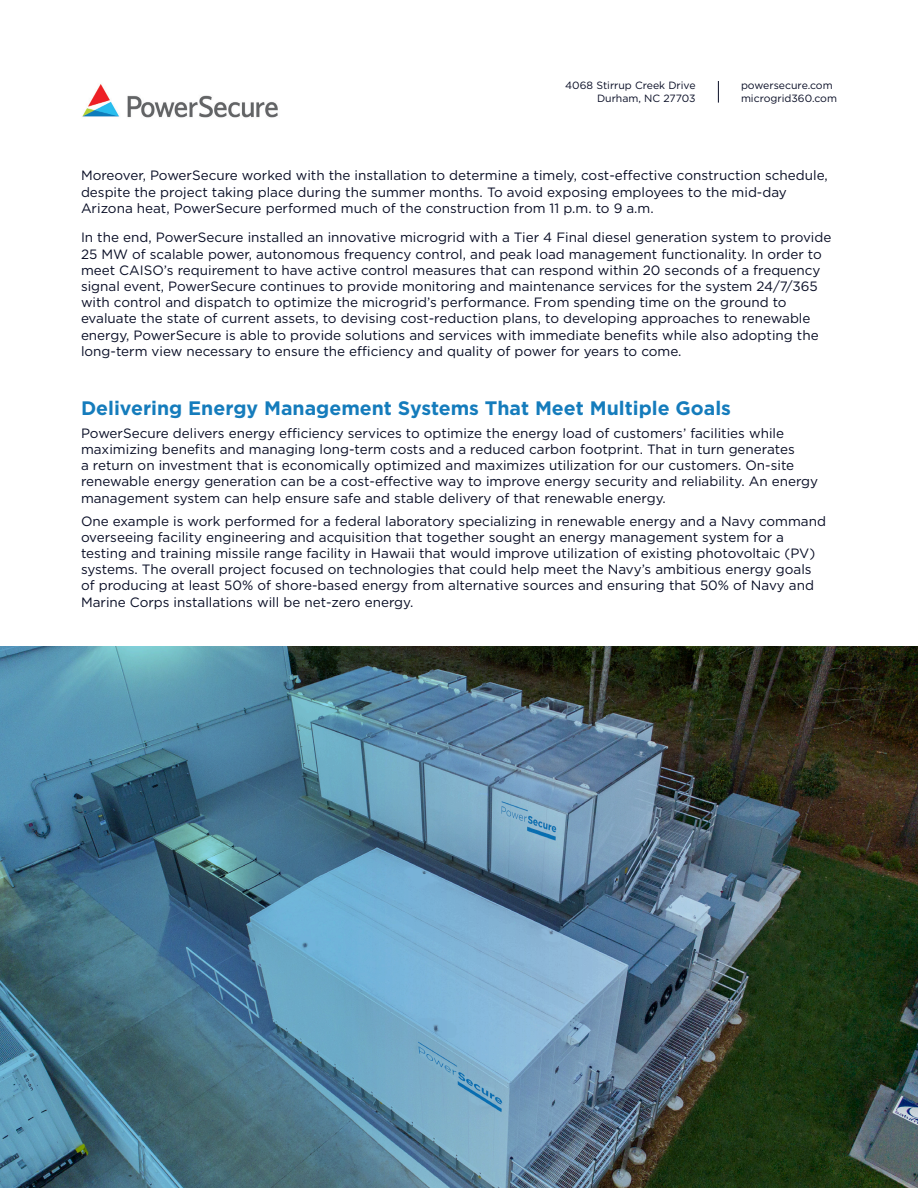
<style>
.page{position:relative;width:918px;height:1188px;background:#fff}
.page>*{position:absolute;margin:0;border:0;box-sizing:border-box;transform-origin:0 0}
.t1{font:700 19.5px "Gotham";color:#157cbc}
.t2{font:13.5px/16.2px "Gotham";color:#080d25}
.t3{font:10.5px "Gotham";color:#080d25}
</style>
<div class="page">
<svg style="left:718px;top:81px;width:1px;height:22px"></svg>
<img style="left:82px;top:84px;width:196px;height:34px">
<img style="left:0;top:654px;width:72px;height:534px">
<img style="left:72px;top:654px;width:846px;height:534px">
<img style="left:0;top:646px;width:918px;height:8px">
<p class="t3" style="left:565px;top:79px;width:132px">4068 Stirrup Creek Drive</p>
<p class="t3" style="left:597px;top:92px;width:100px">Durham, NC 27703</p>
<p class="t3" style="left:741px;top:79px;width:93px">powersecure.com</p>
<p class="t3" style="left:741px;top:92px;width:98px">microgrid360.com</p>
<p class="t2" style="left:81px;top:167px;width:748px">Moreover, PowerSecure worked with the installation to determine a timely, cost-effective construction schedule, despite the project taking place during the summer months. To avoid exposing employees to the mid-day<br>Arizona heat, PowerSecure performed much of the construction from 11 p.m. to 9 a.m.</p>
<p class="t2" style="left:81px;top:229px;width:752px">In the end, PowerSecure installed an innovative microgrid with a Tier 4 Final diesel generation system to provide 25 MW of scalable power, autonomous frequency control, and peak load management functionality. In order to meet CAISO’s requirement to have active control measures that can respond within 20 seconds of a frequency signal event, PowerSecure continues to provide monitoring and maintenance services for the system 24/7/365 with control and dispatch to optimize the microgrid’s performance. From spending time on the ground to evaluate the state of current assets, to devising cost-reduction plans, to developing approaches to renewable energy, PowerSecure is able to provide solutions and services with immediate benefits while also adopting the long-term view necessary to ensure the efficiency and quality of power for years to come.</p>
<p class="t1" style="left:81px;top:395px;width:652px">Delivering Energy Management Systems That Meet Multiple Goals</p>
<p class="t2" style="left:81px;top:425px;width:739px">PowerSecure delivers energy efficiency services to optimize the energy load of customers’ facilities while maximizing benefits and managing long-term costs and a reduced carbon footprint. That in turn generates<br>a return on investment that is economically optimized and maximizes utilization for our customers. On-site renewable energy generation can be a cost-effective way to improve energy security and reliability. An energy management system can help ensure safe and stable delivery of that renewable energy.</p>
<p class="t2" style="left:81px;top:512px;width:747px">One example is work performed for a federal laboratory specializing in renewable energy and a Navy command overseeing facility engineering and acquisition that together sought an energy management system for a testing and training missile range facility in Hawaii that would improve utilization of existing photovoltaic (PV) systems. The overall project focused on technologies that could help meet the Navy’s ambitious energy goals of producing at least 50% of shore-based energy from alternative sources and ensuring that 50% of Navy and Marine Corps installations will be net-zero energy.</p>
</div>
